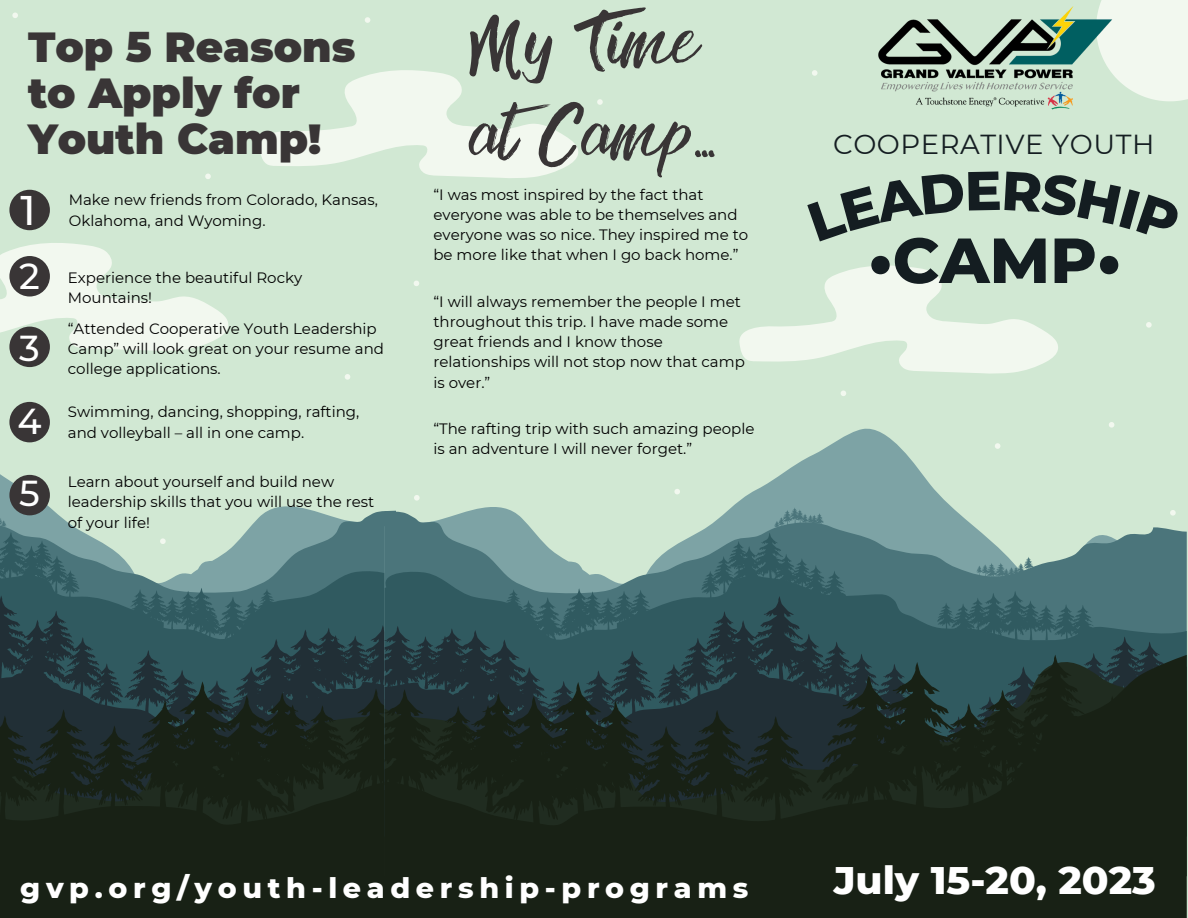
<style>
.page{position:relative;width:1188px;height:918px;background:#d1e8d3}
.page>*{position:absolute;margin:0;border:0;box-sizing:border-box;transform-origin:0 0}
.t1{font:800 63.6px "Montserrat";color:#141d21}
.t2{font:63px/92.2px "Rebel";color:#393536}
.t3{font:900 42px/46.2px "Montserrat";color:#393536}
.t4{font:500 41.4px "Montserrat";color:#fff}
.t5{font:800 39.3px "Montserrat";color:#fff}
.t6{font:500 36px/72.3px "Montserrat";color:#fff;text-align:justify}
.t7{font:800 28.5px "Montserrat";letter-spacing:.2em;color:#fff}
.t8{font:27.45px "Montserrat";letter-spacing:.02em;color:#141d21}
.t9{font:15px/20.2px "Montserrat";color:#000}
</style>
<div class="page">
<div style="left:0;top:853px;width:385px;height:65px;background:#182115"></div>
<svg style="left:676px;top:429px;width:325px;height:78px"></svg>
<div style="left:385px;top:655px;width:802px;height:263px;background:#182115"></div>
<svg style="left:0;top:243px;width:229px;height:108px"></svg>
<div style="left:9px;top:190px;width:41px;height:40px;background:#393536;border-radius:50%"></div>
<div style="left:9px;top:256px;width:41px;height:41px;background:#393536;border-radius:50%"></div>
<div style="left:9px;top:327px;width:41px;height:40px;background:#393536;border-radius:50%"></div>
<div style="left:9px;top:402px;width:41px;height:40px;background:#393536;border-radius:50%"></div>
<div style="left:9px;top:475px;width:41px;height:40px;background:#393536;border-radius:50%"></div>
<div style="left:1101px;top:0;width:87px;height:101px;background:#f2f8ef"></div>
<svg style="left:259px;top:70px;width:319px;height:108px"></svg>
<svg style="left:739px;top:266px;width:319px;height:108px"></svg>
<img style="left:878px;top:2px;width:246px;height:108px">
<svg style="left:1146px;top:322px;width:6px;height:6px"></svg>
<svg style="left:995px;top:443px;width:5px;height:6px"></svg>
<svg style="left:812px;top:70px;width:6px;height:6px"></svg>
<svg style="left:841px;top:391px;width:5px;height:5px"></svg>
<svg style="left:674px;top:489px;width:6px;height:5px"></svg>
<svg style="left:414px;top:281px;width:5px;height:5px"></svg>
<svg style="left:414px;top:495px;width:6px;height:6px"></svg>
<svg style="left:365px;top:17px;width:5px;height:6px"></svg>
<svg style="left:597px;top:99px;width:6px;height:6px"></svg>
<svg style="left:205px;top:174px;width:6px;height:5px"></svg>
<svg style="left:1109px;top:422px;width:5px;height:6px"></svg>
<svg style="left:0;top:507px;width:1176px;height:346px;background:#38504d"></svg>
<svg style="left:345px;top:374px;width:5px;height:6px"></svg>
<svg style="left:12px;top:13px;width:6px;height:5px"></svg>
<h3 class="t3" style="left:28px;top:24px;width:329px">Top 5 Reasons to Apply for<br>Youth Camp!</h3>
<h3 class="t4" style="left:20px;top:185px;width:17px">1</h3>
<h3 class="t6" style="left:17px;top:240px;width:26px">2<br>3<br>4<br>5</h3>
<p class="t9" style="left:69px;top:190px;width:311px">Make new friends from Colorado, Kansas,<br>Oklahoma, and Wyoming.</p>
<p class="t9" style="left:68px;top:267px;width:236px">Experience the beautiful Rocky<br>Mountains!</p>
<p class="t9" style="left:68px;top:318px;width:318px">“Attended Cooperative Youth Leadership<br>Camp” will look great on your resume and college applications.</p>
<p class="t9" style="left:68px;top:402px;width:293px">Swimming, dancing, shopping, rafting, and volleyball – all in one camp.</p>
<p class="t9" style="left:68px;top:472px;width:308px">Learn about yourself and build new leadership skills that you will use the rest of your life!</p>
<h2 class="t2" style="left:470px;top:6px;width:247px">My Time atCamp .</h2>
<p class="t9" style="left:433px;top:184px;width:316px">“I was most inspired by the fact that everyone was able to be themselves and everyone was so nice. They inspired me to be more like that when I go back home.”</p>
<p class="t9" style="left:433px;top:291px;width:313px">“I will always remember the people I met throughout this trip. I have made some great friends and I know those relationships will not stop now that camp is over.”</p>
<p class="t9" style="left:433px;top:418px;width:322px">“The rafting trip with such amazing people is an adventure I will never forget.”</p>
<h3 class="t8" style="left:833px;top:127px;width:323px">COOPERATIVE YOUTH</h3>
<h1 class="t1" style="left:868px;top:221px;width:254px">•CAMP•</h1>
<h3 class="t7" style="left:20px;top:871px;width:730px">gvp.org/youth-leadership-programs</h3>
<h3 class="t5" style="left:834px;top:856px;width:324px">July 15-20, 2023</h3>
</div>
